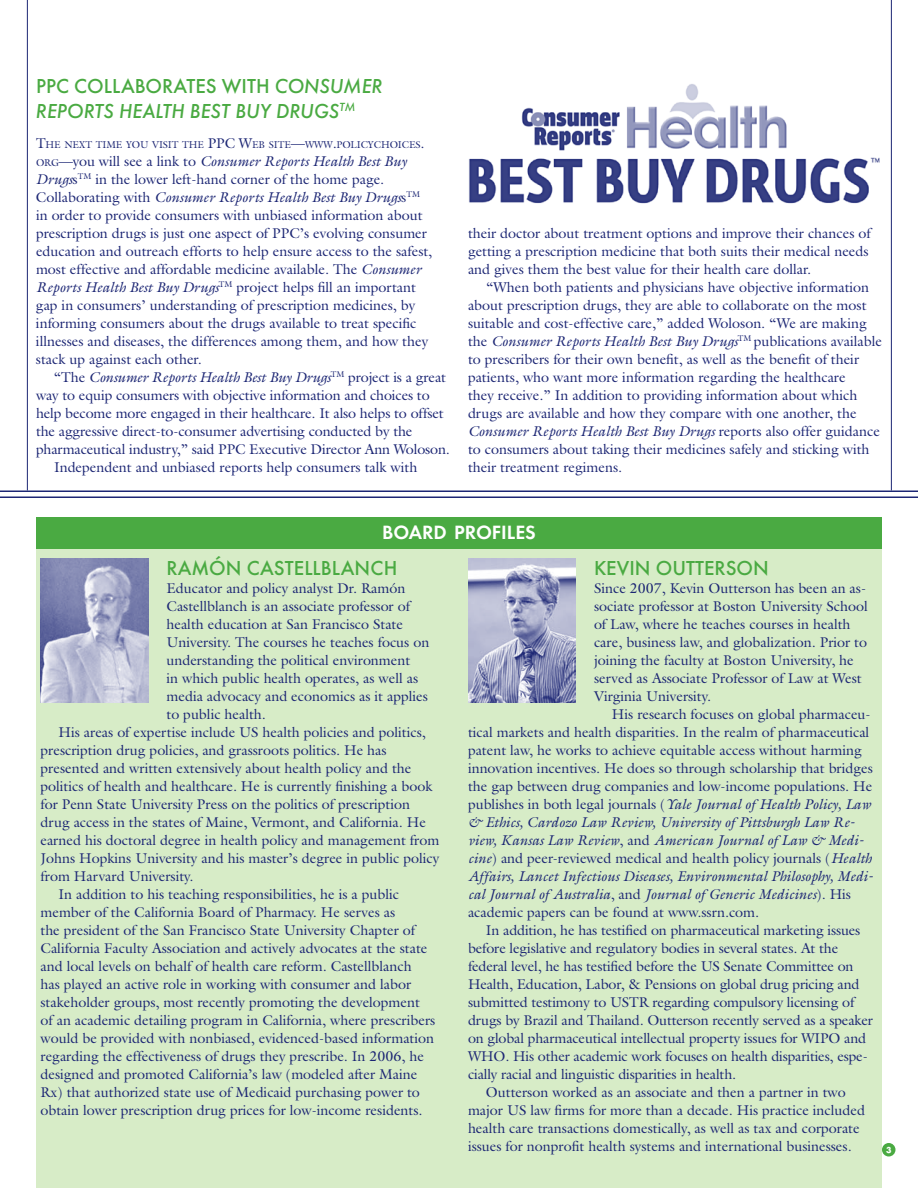
<style>
.page{position:relative;width:918px;height:1188px;background:#fff}
.page>*{position:absolute;margin:0;border:0;box-sizing:border-box;transform-origin:0 0}
.t1{font:italic 500 21px/25.2px "Futura T";color:#4aaa42}
.t2{font:500 21px "Futura T";color:#4aaa42}
.t3{font:600 19.95px "Futura T";color:#fff}
.t4{font:14.25px/18px "Galliard";color:#1c2674}
.t5{font:italic 14.25px "Galliard";letter-spacing:-.01em;color:#1c2674}
.t6{font:10.05px "Galliard";letter-spacing:-.015em;color:#1c2674}
.t7{font:700 9px "Futura T";color:#fff}
.s1{font-style:normal}
.s2{font-size:14.25px}
.s3{font-size:10.05px}
.s4{font-style:inherit}
.s5{font-style:italic}
</style>
<div class="page">
<hr style="left:27px;top:0;width:1px;height:490px;background:#1c2674">
<hr style="left:0;top:490px;width:918px;height:2px;background:#1c2674">
<hr style="left:0;top:496px;width:918px;height:2px;background:#1c2674">
<hr style="left:891px;top:0;width:1px;height:490px;background:#1c2674">
<div style="left:36px;top:518px;width:846px;height:670px;background:#d7ecc7"></div>
<div style="left:36px;top:518px;width:846px;height:31px;background:#4aaa42"></div>
<img style="left:468px;top:559px;width:108px;height:144px">
<img style="left:40px;top:559px;width:108px;height:144px">
<div style="left:882px;top:1143px;width:14px;height:13px;background:#4aaa42;border-radius:50%"></div>
<img style="left:469px;top:84px;width:411px;height:120px">
<h1 class="t1" style="left:36px;top:73px;width:348px;text-indent:126px"><span class="s1">RATES WITH</span> CONSUMER<br>REPORTS HEALTH BEST BUY DRUGS<sup>TM</sup></h1>
<h1 class="t2" style="left:36px;top:73px;width:65px">PPC COLLABO</h1>
<p class="t6" style="left:36px;top:138px;width:182px"><span class="s2">T</span>HE NEXT TIME YOU VISIT THE <span class="s2">PPC</span></p>
<p class="t6" style="left:239px;top:138px;width:187px"><span class="s2">W</span>EB SITE<span class="s2">—</span>WWW<span class="s2">.</span>POLICYCHOICES<span class="s2">.</span></p>
<p class="t4" style="left:36px;top:152px;width:398px"><span class="s3">ORG</span><span class="s4">—</span>you will see a link to <span class="s5">Consumer Reports Health Best Buy Drugs</span>s<sup>TM</sup> in the lower left-hand corner of the home page.<br>Collaborating with <span class="s5">Consumer Reports Health Best Buy Drugs</span>s<sup>TM </sup>in order to provide consumers with unbiased information about prescription drugs is just one aspect of PPC’s evolving consumer education and outreach efforts to help ensure access to the safest, most effective and affordable medicine available. The <span class="s5">Consumer Reports Health Best Buy Drugs</span><sup>TM</sup> project helps fill an important gap in consumers’ understanding of prescription medicines, by informing consumers about the drugs available to treat specific illnesses and diseases, the differences among them, and how they stack up against each other.</p>
<p class="t5" style="left:54px;top:368px;width:393px"><span class="s1">“The</span> Consumer Reports Health Best Buy Drugs<sup>TM</sup> <span class="s1">project is a great</span></p>
<p class="t4" style="left:36px;top:386px;width:395px">way to equip consumers with objective information and choices to</p>
<p class="t4" style="left:36px;top:404px;width:409px">help become more engaged in their healthcare. It also helps to offset</p>
<p class="t4" style="left:36px;top:422px;width:378px">the aggressive direct-to-consumer advertising conducted by the</p>
<p class="t4" style="left:36px;top:440px;width:415px">pharmaceutical industry,” said PPC Executive Director Ann Woloson.</p>
<p class="t4" style="left:54px;top:458px;width:365px">Independent and unbiased reports help consumers talk with</p>
<p class="t4" style="left:468px;top:224px;width:404px">their doctor about treatment options and improve their chances of getting a prescription medicine that both suits their medical needs and gives them the best value for their health care dollar.</p>
<p class="t4" style="left:468px;top:278px;width:415px;text-indent:18px">“When both patients and physicians have objective information about prescription drugs, they are able to collaborate on the most suitable and cost-effective care,” added Woloson. “We are making the <span class="s5">Consumer Reports Health Best Buy Drugs</span><sup>TM</sup> publications available to prescribers for their own benefit, as well as the benefit of their patients, who want more information regarding the healthcare<br>they receive.” In addition to providing information about which drugs are available and how they compare with one another, the <span class="s5">Consumer Reports Health Best Buy Drugs</span> reports also offer guidance to consumers about taking their medicines safely and sticking with their treatment regimens.</p>
<h2 class="t3" style="left:382px;top:521px;width:155px">BOARD PROFILES</h2>
<h1 class="t2" style="left:166px;top:555px;width:15px">RAM</h1>
<h1 class="t2" style="left:209px;top:555px;width:96px">ÓN CASTELLBLA</h1>
<h1 class="t2" style="left:355px;top:555px;width:29px">NCH</h1>
<p class="t4" style="left:166px;top:579px;width:240px">Educator and policy analyst Dr. Ramón</p>
<p class="t4" style="left:166px;top:597px;width:245px">Castellblanch is an associate professor of</p>
<p class="t4" style="left:166px;top:615px;width:238px">health education at San Francisco State</p>
<p class="t4" style="left:166px;top:633px;width:264px">University. The courses he teaches focus on</p>
<p class="t4" style="left:166px;top:651px;width:245px">understanding the political environment</p>
<p class="t4" style="left:166px;top:669px;width:253px">in which public health operates, as well as</p>
<p class="t4" style="left:166px;top:687px;width:263px">media advocacy and economics as it applies</p>
<p class="t4" style="left:166px;top:705px;width:101px">to public health.</p>
<p class="t4" style="left:58px;top:723px;width:369px">His areas of expertise include US health policies and politics,</p>
<p class="t4" style="left:41px;top:741px;width:348px">prescription drug policies, and grassroots politics. He has</p>
<p class="t4" style="left:41px;top:759px;width:372px">presented and written extensively about health policy and the</p>
<p class="t4" style="left:41px;top:777px;width:394px">politics of health and healthcare. He is currently finishing a book</p>
<p class="t4" style="left:41px;top:795px;width:371px">for Penn State University Press on the politics of prescription</p>
<p class="t4" style="left:41px;top:813px;width:387px">drug access in the states of Maine, Vermont, and California. He</p>
<p class="t4" style="left:41px;top:831px;width:400px">earned his doctoral degree in health policy and management from</p>
<p class="t4" style="left:41px;top:849px;width:400px">Johns Hopkins University and his master’s degree in public policy</p>
<p class="t4" style="left:41px;top:867px;width:155px">from Harvard University.</p>
<p class="t4" style="left:58px;top:885px;width:342px">In addition to his teaching responsibilities, he is a public</p>
<p class="t4" style="left:41px;top:903px;width:356px">member of the California Board of Pharmacy. He serves as</p>
<p class="t4" style="left:41px;top:921px;width:376px">the president of the San Francisco State University Chapter of</p>
<p class="t4" style="left:41px;top:939px;width:388px">California Faculty Association and actively advocates at the state</p>
<p class="t4" style="left:41px;top:957px;width:373px">and local levels on behalf of health care reform. Castellblanch</p>
<p class="t4" style="left:41px;top:975px;width:372px">has played an active role in working with consumer and labor</p>
<p class="t4" style="left:41px;top:993px;width:381px">stakeholder groups, most recently promoting the development</p>
<p class="t4" style="left:41px;top:1011px;width:396px">of an academic detailing program in California, where prescribers</p>
<p class="t4" style="left:41px;top:1029px;width:395px">would be provided with nonbiased, evidenced-based information</p>
<p class="t4" style="left:41px;top:1047px;width:385px">regarding the effectiveness of drugs they prescribe. In 2006, he</p>
<p class="t4" style="left:41px;top:1065px;width:378px">designed and promoted California’s law (modeled after Maine</p>
<p class="t4" style="left:41px;top:1083px;width:381px">Rx) that authorized state use of Medicaid purchasing power to</p>
<p class="t4" style="left:41px;top:1101px;width:384px">obtain lower prescription drug prices for low-income residents.</p>
<h1 class="t2" style="left:594px;top:555px;width:176px">KEVIN OUTTERSO N</h1>
<p class="t4" style="left:594px;top:579px;width:275px">Since 2007, Kevin Outterson has been an as&shy;sociate professor at Boston University School of Law, where he teaches courses in health care, business law, and globalization. Prior to joining the faculty at Boston University, he served as Associate Professor of Law at West Virginia University.</p>
<p class="t4" style="left:468px;top:705px;width:407px;text-indent:144px">His research focuses on global pharmaceu&shy;tical markets and health disparities. In the realm of pharmaceutical patent law, he works to achieve equitable access without harming innovation incentives. He does so through scholarship that bridges the gap between drug companies and low-income populations. He publishes in both legal journals (<span class="s5">Yale Journal of Health Policy, Law &amp; Ethics, Cardozo Law Review, University of Pittsburgh Law Re&shy;view, Kansas Law Review</span>, and <span class="s5">American Journal of Law &amp; Medi&shy;cine</span>) and peer-reviewed medical and health policy journals (<span class="s5">Health Affairs, Lancet Infectious Diseases, Environmental Philosophy, Medi&shy;cal Journal of Australia</span>, and <span class="s5">Journal of Generic Medicines</span>). His academic papers can be found at www.ssrn.com.</p>
<p class="t4" style="left:486px;top:921px;width:376px">In addition, he has testified on pharmaceutical marketing issues</p>
<p class="t4" style="left:468px;top:939px;width:372px">before legislative and regulatory bodies in several states. At the</p>
<p class="t4" style="left:468px;top:957px;width:387px">federal level, he has testified before the US Senate Committee on</p>
<p class="t4" style="left:468px;top:975px;width:393px">Health, Education, Labor, &amp; Pensions on global drug pricing and</p>
<p class="t4" style="left:468px;top:993px;width:388px">submitted testimony to USTR regarding compulsory licensing of</p>
<p class="t4" style="left:468px;top:1011px;width:407px">drugs by Brazil and Thailand. Outterson recently served as a speaker</p>
<p class="t4" style="left:468px;top:1029px;width:400px">on global pharmaceutical intellectual property issues for WIPO and</p>
<p class="t4" style="left:468px;top:1047px;width:401px">WHO. His other academic work focuses on health disparities, espe-</p>
<p class="t4" style="left:468px;top:1065px;width:270px">cially racial and linguistic disparities in health.</p>
<p class="t4" style="left:486px;top:1083px;width:361px">Outterson worked as an associate and then a partner in two</p>
<p class="t4" style="left:468px;top:1101px;width:399px">major US law firms for more than a decade. His practice included</p>
<p class="t4" style="left:468px;top:1119px;width:393px">health care transactions domestically, as well as tax and corporate</p>
<p class="t4" style="left:468px;top:1137px;width:385px">issues for nonprofit health systems and international businesses.</p>
<p class="t7" style="left:886px;top:1144px;width:7px">3</p>
</div>
